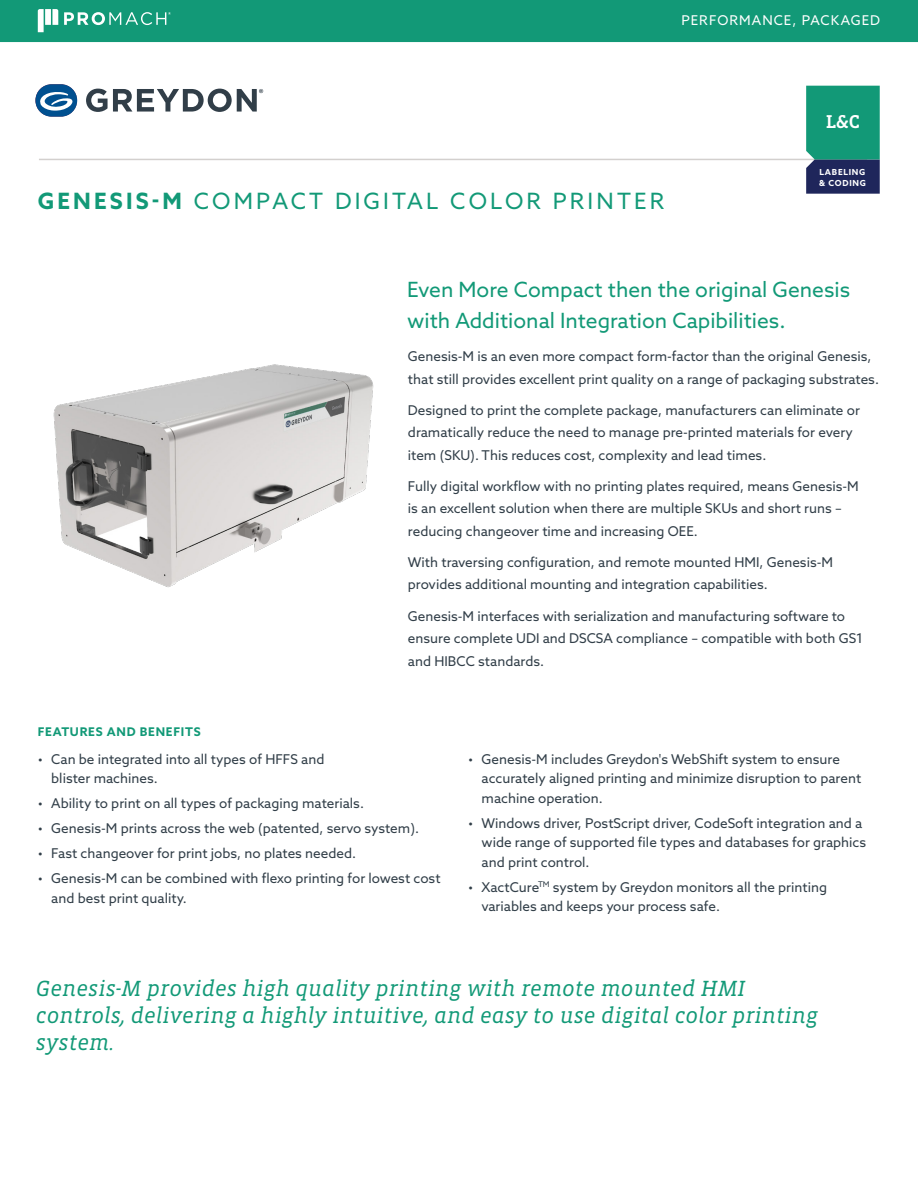
<style>
.page{position:relative;width:918px;height:1188px;background:#fff}
.page>*{position:absolute;margin:0;border:0;box-sizing:border-box;transform-origin:0 0}
.C1_-_Call-out_-_Stan{font:italic 22.5px/27px "Vista Slab OTCE";color:#129977}
.H2___Heading_Green{font:22.5px "Azo Sans";letter-spacing:.14em;color:#129977}
.H4_-_Heading_Green{font:21px/31.2px "Azo Sans";color:#129977}
.t1{font:500 19.05px "Vista Slab OTCE";color:#fff}
.B1_-_Body_-_Standard{font:13.5px/22.5px "Azo Sans";color:#313e48}
.t2{font:13.5px "Azo Sans";letter-spacing:.075em;color:#fff}
.H7_-_Heading_Green{font:700 12px "Azo Sans";letter-spacing:.06em;color:#129977}
.t3{font:700 8.4px/11.9px "Azo Sans";letter-spacing:.09em;color:#fff}
.s1{font-weight:700}
</style>
<div class="page">
<svg style="left:86px;top:89px;width:177px;height:23px"></svg>
<div style="left:36px;top:84px;width:41px;height:33px;background:#005090;border-radius:16px"></div>
<svg style="left:40px;top:92px;width:33px;height:19px"></svg>
<hr style="left:39px;top:159px;width:828px;height:1px;background:#d3d0ce">
<svg style="left:806px;top:86px;width:74px;height:108px;background:#1a7770"></svg>
<img style="left:53px;top:364px;width:321px;height:224px">
<div style="left:0;top:0;width:918px;height:42px;background:#129977"></div>
<p class="t2" style="left:681px;top:11px;width:200px">PERFORMANCE, PACKAGED</p>
<p class="t1" style="left:826px;top:111px;width:36px">L&amp;C</p>
<p class="H2___Heading_Green" style="left:38px;top:187px;width:628px"><span class="s1">GENESIS-M</span> COMPACT DIGITAL COLOR PRINTER</p>
<p class="t3" style="left:819px;top:165px;width:48px">LABELING &amp; CODING</p>
<p class="H4_-_Heading_Green" style="left:407px;top:274px;width:445px">Even More Compact then the original Genesis with Additional Integration Capibilities.</p>
<p class="B1_-_Body_-_Standard" style="left:408px;top:345px;width:473px">Genesis-M is an even more compact form-factor than the original Genesis, that still provides excellent print quality on a range of packaging substrates.</p>
<p class="B1_-_Body_-_Standard" style="left:408px;top:398px;width:454px">Designed to print the complete package, manufacturers can eliminate or dramatically reduce the need to manage pre-printed materials for every item (SKU). This reduces cost, complexity and lead times.</p>
<p class="B1_-_Body_-_Standard" style="left:408px;top:475px;width:452px">Fully digital workflow with no printing plates required, means Genesis-M is an excellent solution when there are multiple SKUs and short runs – reducing changeover time and increasing OEE.</p>
<p class="B1_-_Body_-_Standard" style="left:408px;top:551px;width:427px">With traversing configuration, and remote mounted HMI, Genesis-M provides additional mounting and integration capabilities.</p>
<p class="B1_-_Body_-_Standard" style="left:408px;top:604px;width:457px">Genesis-M interfaces with serialization and manufacturing software to ensure complete UDI and DSCSA compliance – compatible with both GS1 and HIBCC standards.</p>
<p class="H7_-_Heading_Green" style="left:38px;top:724px;width:164px">FEATURES AND BENEFITS</p>
<p class="B1_-_Body_-_Standard" style="left:51px;top:749px;width:275px;line-height:19.5px;text-indent:-14px">• Can be integrated into all types of HFFS and blister machines.</p>
<p class="B1_-_Body_-_Standard" style="left:38px;top:792px;width:328px">• Ability to print on all types of packaging materials.</p>
<p class="B1_-_Body_-_Standard" style="left:38px;top:817px;width:383px">• Genesis-M prints across the web (patented, servo system).</p>
<p class="B1_-_Body_-_Standard" style="left:38px;top:842px;width:320px">• Fast changeover for print jobs, no plates needed.</p>
<p class="B1_-_Body_-_Standard" style="left:51px;top:868px;width:391px;line-height:19.5px;text-indent:-14px">• Genesis-M can be combined with flexo printing for lowest cost and best print quality.</p>
<p class="B1_-_Body_-_Standard" style="left:482px;top:749px;width:381px;line-height:19.5px;text-indent:-14px">• Genesis-M includes Greydon's WebShift system to ensure accurately aligned printing and minimize disruption to parent machine operation.</p>
<p class="B1_-_Body_-_Standard" style="left:482px;top:813px;width:386px;line-height:19.5px;text-indent:-14px">• Windows driver, PostScript driver, CodeSoft integration and a wide range of supported file types and databases for graphics and print control.</p>
<p class="B1_-_Body_-_Standard" style="left:482px;top:877px;width:347px;line-height:19.5px;text-indent:-14px">• XactCure<sup>TM</sup> system by Greydon monitors all the printing variables and keeps your process safe.</p>
<p class="C1_-_Call-out_-_Stan" style="left:36px;top:975px;width:784px">Genesis-M provides high quality printing with remote mounted HMI controls, delivering a highly intuitive, and easy to use digital color printing system.</p>
</div>
